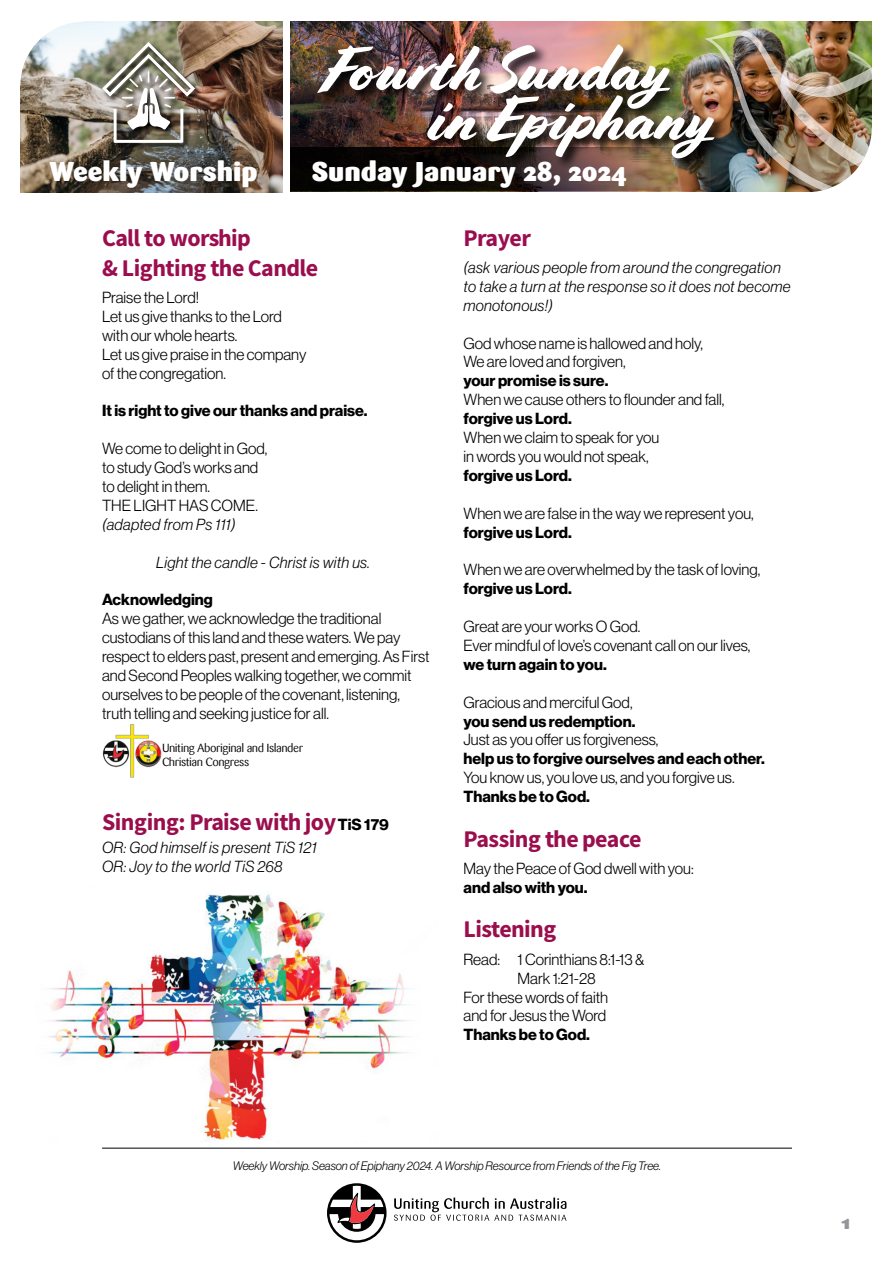
<style>
.page{position:relative;width:893px;height:1263px;background:#fff}
.page>*{position:absolute;margin:0;border:0;box-sizing:border-box;transform-origin:0 0}
.t1{font:63px/49.5px "Cortado";color:#fff}
.t2{font:900 27px "Sari";color:#fff}
.t3{font:24px/30px "Source Sans Variable";letter-spacing:-.02em;color:#9b0e4e}
.t4{font:900 19.5px "Sari";color:#939598}
.t5{font:15.75px/18.9px "N Haas Grotesk DS Pro 45 Lt";color:#000}
.t6{font:15.75px "N Haas Grotesk DS Pro 75 Bd";color:#000}
.t7{font:15.75px/18.9px "N Haas Grotesk DS Pro 46 Lt It";letter-spacing:.02em;color:#000}
.t8{font:12px "N Haas Grotesk DS Pro 46 Lt It";color:#000}
.t9{font:11.7px/14.1px "Sari";letter-spacing:-.04em;color:#000}
.s1{font-family:"N Haas Grotesk DS Pro 75 Bd";font-size:15.75px;color:#000}
</style>
<div class="page">
<img style="left:20px;top:22px;width:263px;height:170px">
<svg style="left:20px;top:22px;width:64px;height:63px"></svg>
<img style="left:290px;top:21px;width:414px;height:127px">
<svg style="left:290px;top:148px;width:414px;height:43px;background:#31251e"></svg>
<img style="left:704px;top:21px;width:168px;height:171px">
<svg style="left:394px;top:1197px;width:172px;height:24px"></svg>
<svg style="left:327px;top:1183px;width:60px;height:60px"></svg>
<hr style="left:102px;top:1148px;width:690px;height:1px;background:#000">
<div style="left:101px;top:41px;width:101px;height:109px;background:#000;opacity:.92"></div>
<img style="left:102px;top:42px;width:93px;height:101px">
<div style="left:315px;top:42px;width:414px;height:131px;background:#000;opacity:.88"></div>
<img style="left:102px;top:724px;width:60px;height:54px">
<img style="left:48px;top:894px;width:361px;height:247px">
<h1 class="t1" style="left:428px;top:46px;width:289px;text-indent:-104px">Fourth Sunday in Epiphany</h1>
<h2 class="t2" style="left:49px;top:154px;width:210px">Weekly Worship</h2>
<h2 class="t2" style="left:312px;top:154px;width:316px">Sunday January 28, 2024</h2>
<h3 class="t3" style="left:102px;top:223px;width:218px">Call to worship<br>&amp; Lighting the Candle</h3>
<p class="t5" style="left:102px;top:288px;width:206px">Praise the Lord!<br>Let us give thanks to the Lord with our whole hearts.<br>Let us give praise in the company of the congregation.</p>
<p class="t6" style="left:102px;top:402px;width:267px">It is right to give our thanks and praise.</p>
<p class="t5" style="left:102px;top:439px;width:167px">We come to delight in God, to study God’s works and to delight in them.<br>THE LIGHT HAS COME.</p>
<p class="t7" style="left:102px;top:515px;width:135px">(adapted from Ps 111)</p>
<p class="t7" style="left:156px;top:553px;width:215px">Light the candle - Christ is with us.</p>
<p class="t6" style="left:102px;top:591px;width:112px">Acknowledging</p>
<p class="t5" style="left:102px;top:609px;width:329px">As we gather, we acknowledge the traditional custodians of this land and these waters. We pay respect to elders past, present and emerging. As First and Second Peoples walking together, we commit ourselves to be people of the covenant, listening, truth telling and seeking justice for all.</p>
<p class="t9" style="left:162px;top:741px;width:143px">Uniting Aboriginal and Islander<br>Christian Congress</p>
<h3 class="t3" style="left:102px;top:807px;width:288px">Singing: Praise with joy<span class="s1">TiS 179</span></h3>
<p class="t7" style="left:102px;top:838px;width:216px">OR: God himself is present TiS 121<br>OR: Joy to the world TiS 268</p>
<h3 class="t3" style="left:463px;top:223px;width:69px">Prayer</h3>
<p class="t7" style="left:463px;top:258px;width:329px">(ask various people from around the congregation to take a turn at the response so it does not become monotonous!)</p>
<p class="t5" style="left:463px;top:334px;width:241px">God whose name is hallowed and holy,<br>We are loved and forgiven,</p>
<p class="t6" style="left:463px;top:372px;width:146px">your promise is sure.</p>
<p class="t5" style="left:463px;top:390px;width:262px">When we cause others to flounder and fall,</p>
<p class="t6" style="left:463px;top:409px;width:110px">forgive us Lord.</p>
<p class="t5" style="left:463px;top:428px;width:197px">When we claim to speak for you in words you would not speak,</p>
<p class="t6" style="left:463px;top:466px;width:110px">forgive us Lord.</p>
<p class="t5" style="left:463px;top:504px;width:292px">When we are false in the way we represent you,</p>
<p class="t6" style="left:463px;top:523px;width:110px">forgive us Lord.</p>
<p class="t5" style="left:463px;top:560px;width:298px">When we are overwhelmed by the task of loving,</p>
<p class="t6" style="left:463px;top:579px;width:110px">forgive us Lord.</p>
<p class="t5" style="left:463px;top:617px;width:288px">Great are your works O God.<br>Ever mindful of love’s covenant call on our lives,</p>
<p class="t6" style="left:463px;top:655px;width:145px">we turn again to you.</p>
<p class="t5" style="left:463px;top:693px;width:171px">Gracious and merciful God,</p>
<p class="t6" style="left:463px;top:712px;width:173px">you send us redemption.</p>
<p class="t5" style="left:463px;top:730px;width:196px">Just as you offer us forgiveness,</p>
<p class="t6" style="left:463px;top:750px;width:303px">help us to forgive ourselves and each other.</p>
<p class="t5" style="left:463px;top:768px;width:273px">You know us, you love us, and you forgive us.</p>
<p class="t6" style="left:463px;top:787px;width:128px">Thanks be to God.</p>
<h3 class="t3" style="left:463px;top:824px;width:179px">Passing the peace</h3>
<p class="t5" style="left:463px;top:859px;width:232px">May the Peace of God dwell with you:</p>
<p class="t6" style="left:463px;top:878px;width:125px">and also with you.</p>
<h3 class="t3" style="left:463px;top:914px;width:94px">Listening</h3>
<p class="t5" style="left:463px;top:950px;width:182px">Read: 1 Corinthians 8:1-13 &amp;</p>
<p class="t5" style="left:517px;top:969px;width:80px">Mark 1:21-28</p>
<p class="t5" style="left:463px;top:987px;width:146px">For these words of faith</p>
<p class="t5" style="left:463px;top:1006px;width:144px">and for Jesus the Word</p>
<p class="t6" style="left:463px;top:1025px;width:128px">Thanks be to God.</p>
<p class="t8" style="left:233px;top:1159px;width:430px">Weekly Worship. Season of Epiphany 2024. A Worship Resource from Friends of the Fig Tree.</p>
<p class="t4" style="left:842px;top:1210px;width:10px">1</p>
</div>
